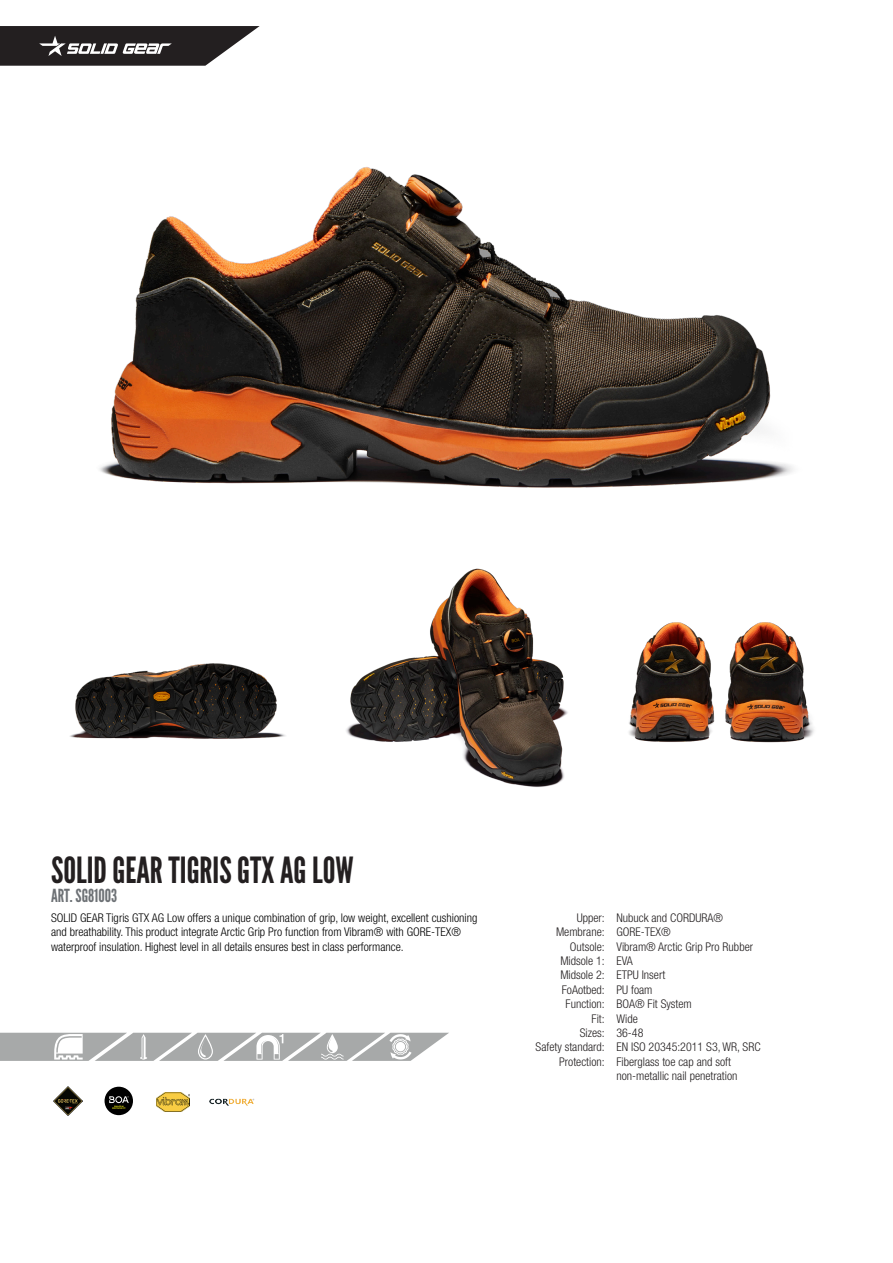
<style>
.page{position:relative;width:893px;height:1263px;background:#fff}
.page>*{position:absolute;margin:0;border:0;box-sizing:border-box;transform-origin:0 0}
.t1{font:36px "League Gothic";color:#231f20}
.t2{font:18px "League Gothic";color:#6d7175}
.t3{font:300 condensed 12px "Helvetica Neue";color:#231f20}
.bröd{font:300 condensed 12px/14.4px "Helvetica Neue";color:#000}
</style>
<div class="page">
<img style="left:99px;top:167px;width:694px;height:321px">
<svg style="left:0;top:26px;width:260px;height:40px;background:#4b4849"></svg>
<img style="left:346px;top:568px;width:222px;height:219px">
<img style="left:70px;top:663px;width:216px;height:76px">
<img style="left:629px;top:622px;width:185px;height:121px">
<img style="left:54px;top:1087px;width:29px;height:28px">
<img style="left:210px;top:1098px;width:45px;height:8px">
<img style="left:156px;top:1092px;width:33px;height:19px">
<svg style="left:0;top:1033px;width:449px;height:28px"></svg>
<div style="left:105px;top:1087px;width:28px;height:28px;background:#000;border-radius:50%"></div>
<svg style="left:109px;top:1096px;width:20px;height:13px"></svg>
<p class="t1" style="left:51px;top:849px;width:304px">SOLID GEAR TIGRIS GTX AG LOW</p>
<p class="bröd" style="left:51px;top:910px;width:428px">SOLID GEAR Tigris GTX AG Low offers a unique combination of grip, low weight, excellent cushioning and breathability. This product integrate Arctic Grip Pro function from Vibram® with GORE-TEX® waterproof insulation. Highest level in all details ensures best in class performance.</p>
<p class="t2" style="left:51px;top:885px;width:68px">ART. SG81003</p>
<p class="t3" style="left:577px;top:910px;width:29px">Upper:</p>
<p class="t3" style="left:556px;top:925px;width:50px">Membrane:</p>
<p class="t3" style="left:570px;top:939px;width:36px">Outsole:</p>
<p class="t3" style="left:560px;top:954px;width:46px">Midsole 1:</p>
<p class="t3" style="left:560px;top:968px;width:46px">Midsole 2:</p>
<p class="t3" style="left:562px;top:982px;width:44px">FoAotbed:</p>
<p class="t3" style="left:566px;top:997px;width:41px">Function:</p>
<p class="t3" style="left:592px;top:1011px;width:15px">Fit:</p>
<p class="t3" style="left:580px;top:1026px;width:26px">Sizes:</p>
<p class="t3" style="left:536px;top:1040px;width:71px">Safety standard:</p>
<p class="t3" style="left:559px;top:1054px;width:47px">Protection:</p>
<p class="t3" style="left:616px;top:910px;width:108px">Nubuck and CORDURA®</p>
<p class="t3" style="left:616px;top:925px;width:56px">GORE-TEX®</p>
<p class="t3" style="left:616px;top:939px;width:138px">Vibram® Arctic Grip Pro Rubber</p>
<p class="t3" style="left:616px;top:954px;width:18px">EVA</p>
<p class="t3" style="left:616px;top:968px;width:50px">ETPU Insert</p>
<p class="t3" style="left:616px;top:982px;width:38px">PU foam</p>
<p class="t3" style="left:616px;top:997px;width:77px">BOA® Fit System</p>
<p class="t3" style="left:616px;top:1011px;width:23px">Wide</p>
<p class="t3" style="left:616px;top:1026px;width:29px">36-48</p>
<p class="t3" style="left:616px;top:1040px;width:146px">EN ISO 20345:2011 S3, WR, SRC</p>
<p class="t3" style="left:616px;top:1054px;width:116px">Fiberglass toe cap and soft</p>
<p class="t3" style="left:616px;top:1069px;width:123px">non-metallic nail penetration</p>
</div>
